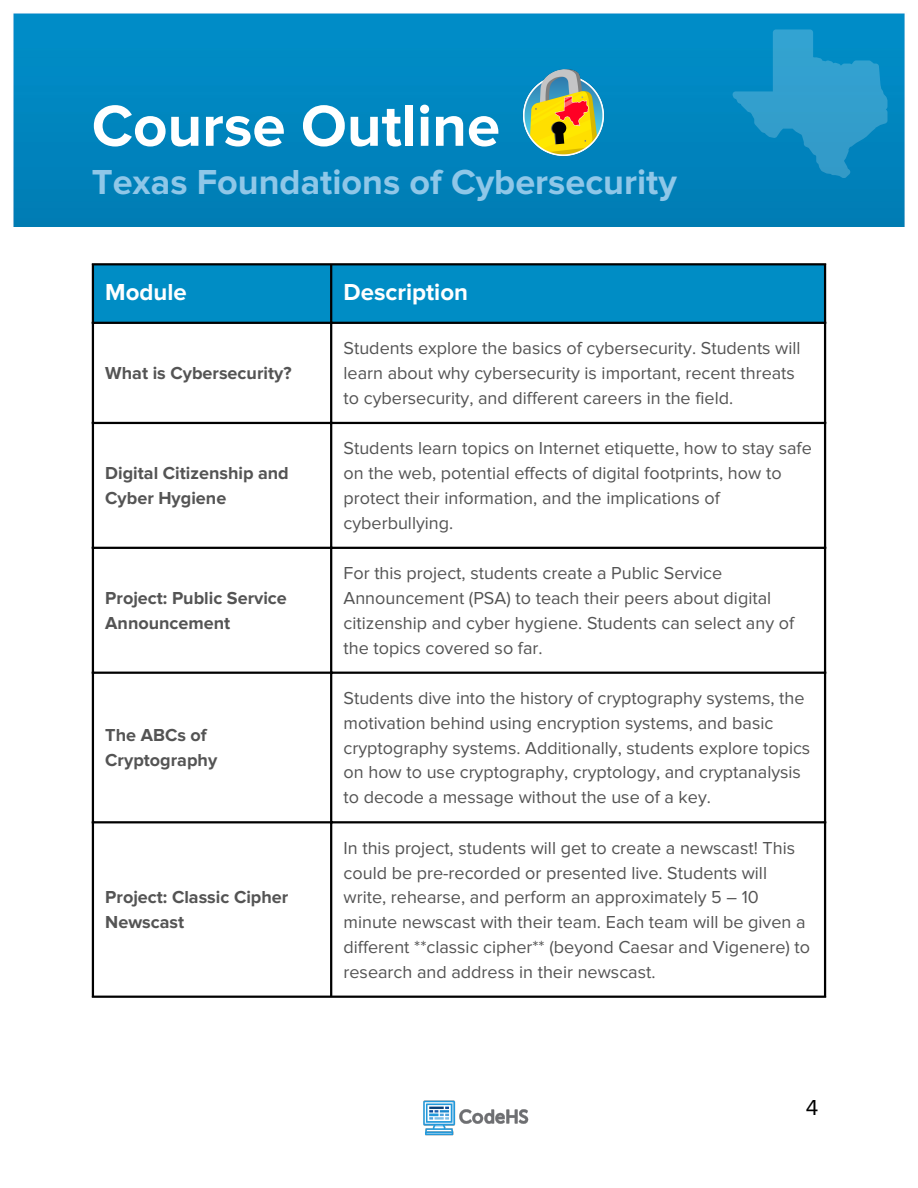
<style>
.page{position:relative;width:918px;height:1188px;background:#fff}
.page>*{position:absolute;margin:0;border:0;box-sizing:border-box;transform-origin:0 0}
.t1{font:700 60px "Proxima Nova";color:#fff}
.t2{font:700 36px "Proxima Nova";color:#8fc7e8}
.t3{font:700 24px "Proxima Nova";color:#fff}
.t4{font:22.5px "Proxima Nova";color:#000}
.t5{font:18px/24.8px "Proxima Nova";color:#545454}
.t6{font:700 18px/24.8px "Proxima Nova";color:#545454}
</style>
<div class="page">
<img style="left:13px;top:13px;width:892px;height:214px">
<svg style="left:732px;top:29px;width:155px;height:149px;background:#1992c6"></svg>
<div style="left:94px;top:265px;width:730px;height:57px;background:#008dc5"></div>
<hr style="left:92px;top:265px;width:2px;height:731px;background:#000">
<hr style="left:330px;top:265px;width:2px;height:731px;background:#000">
<hr style="left:824px;top:265px;width:2px;height:731px;background:#000">
<hr style="left:92px;top:263px;width:734px;height:2px;background:#000">
<hr style="left:92px;top:322px;width:734px;height:2px;background:#000">
<hr style="left:92px;top:422px;width:734px;height:2px;background:#000">
<hr style="left:92px;top:547px;width:734px;height:2px;background:#000">
<hr style="left:92px;top:672px;width:734px;height:2px;background:#000">
<hr style="left:92px;top:821px;width:734px;height:2px;background:#000">
<hr style="left:92px;top:996px;width:734px;height:2px;background:#000">
<img style="left:423px;top:1100px;width:106px;height:36px">
<img style="left:514px;top:67px;width:98px;height:98px">
<p class="t1" style="left:92px;top:91px;width:410px">Course Outline</p>
<p class="t2" style="left:92px;top:161px;width:587px">Texas Foundations of Cybersecurity</p>
<p class="t3" style="left:105px;top:278px;width:83px">Module</p>
<p class="t3" style="left:344px;top:278px;width:126px">Description</p>
<p class="t6" style="left:105px;top:361px;width:188px">What is Cybersecurity?</p>
<p class="t6" style="left:105px;top:461px;width:185px">Digital Citizenship and<br>Cyber Hygiene</p>
<p class="t6" style="left:105px;top:586px;width:183px">Project: Public Service<br>Announcement</p>
<p class="t6" style="left:105px;top:723px;width:113px">The ABCs of<br>Cryptography</p>
<p class="t6" style="left:105px;top:885px;width:185px">Project: Classic Cipher<br>Newscast</p>
<p class="t5" style="left:344px;top:336px;width:459px">Students explore the basics of cybersecurity. Students will learn about why cybersecurity is important, recent threats to cybersecurity, and different careers in the field.</p>
<p class="t5" style="left:344px;top:436px;width:470px">Students learn topics on Internet etiquette, how to stay safe on the web, potential effects of digital footprints, how to protect their information, and the implications of cyberbullying.</p>
<p class="t5" style="left:344px;top:561px;width:452px">For this project, students create a Public Service Announcement (PSA) to teach their peers about digital citizenship and cyber hygiene. Students can select any of the topics covered so far.</p>
<p class="t5" style="left:344px;top:686px;width:468px">Students dive into the history of cryptography systems, the motivation behind using encryption systems, and basic cryptography systems. Additionally, students explore topics on how to use cryptography, cryptology, and cryptanalysis to decode a message without the use of a key.</p>
<p class="t5" style="left:344px;top:836px;width:468px">In this project, students will get to create a newscast! This could be pre-recorded or presented live. Students will write, rehearse, and perform an approximately 5 – 10 minute newscast with their team. Each team will be given a different **classic cipher** (beyond Caesar and Vigenere) to research and address in their newscast.</p>
<p class="t4" style="left:806px;top:1094px;width:14px">4</p>
</div>
